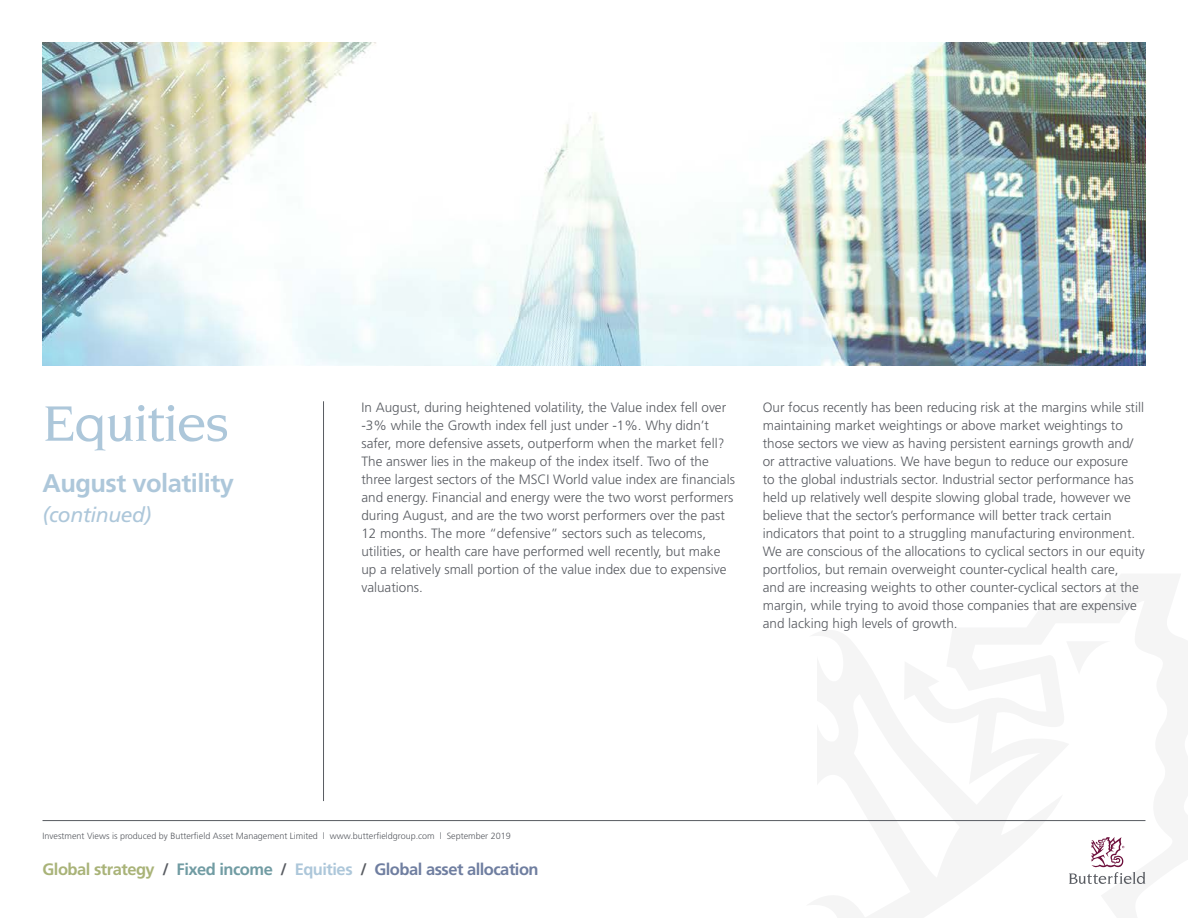
<style>
.page{position:relative;width:1188px;height:918px;background:#fff}
.page>*{position:absolute;margin:0;border:0;box-sizing:border-box;transform-origin:0 0}
.t1{font:500 54px "ITC Novarese";letter-spacing:-.03em;color:#adc7da}
.t2{font:700 25.5px "Frutiger";letter-spacing:-.02em;color:#adc7da}
.t3{font:italic 21px "Frutiger";letter-spacing:-.02em;color:#adc7da}
.t4{font:700 16.5px "Frutiger";letter-spacing:-.03em;color:#6f7ea0}
.t5{font:300 13.5px/18px "Frutiger";color:#585b61}
.t6{font:300 9px "Frutiger";color:#585b61}
.s1{color:#a9b378}
.s2{color:#585b61}
.s3{color:#719ca3}
.s4{color:#adc7da}
</style>
<div class="page">
<hr style="left:323px;top:401px;width:1px;height:400px;background:#585b61">
<hr style="left:43px;top:820px;width:1102px;height:1px;background:#585b61">
<svg style="left:1069px;top:837px;width:76px;height:47px"></svg>
<img style="left:43px;top:43px;width:1102px;height:323px">
<h1 class="t1" style="left:43px;top:393px;width:188px">Equities</h1>
<h2 class="t2" style="left:43px;top:469px;width:193px">August volatility</h2>
<h3 class="t3" style="left:43px;top:503px;width:110px">(continued)</h3>
<p class="t5" style="left:361px;top:398px;width:375px">In August, during heightened volatility, the Value index fell over -3% while the Growth index fell just under -1%. Why didn’t safer, more defensive assets, outperform when the market fell?<br>The answer lies in the makeup of the index itself. Two of the three largest sectors of the MSCI World value index are financials and energy. Financial and energy were the two worst performers during August, and are the two worst performers over the past 12 months. The more “defensive” sectors such as telecoms, utilities, or health care have performed well recently, but make up a relatively small portion of the value index due to expensive valuations.</p>
<p class="t5" style="left:763px;top:398px;width:384px">Our focus recently has been reducing risk at the margins while still maintaining market weightings or above market weightings to those sectors we view as having persistent earnings growth and/ or attractive valuations. We have begun to reduce our exposure<br>to the global industrials sector. Industrial sector performance has held up relatively well despite slowing global trade, however we believe that the sector’s performance will better track certain indicators that point to a struggling manufacturing environment.<br>We are conscious of the allocations to cyclical sectors in our equity portfolios, but remain overweight counter-cyclical health care,<br>and are increasing weights to other counter-cyclical sectors at the margin, while trying to avoid those companies that are expensive and lacking high levels of growth.</p>
<p class="t6" style="left:43px;top:830px;width:470px">Investment Views is produced by Butterfield Asset Management Limited l www.butterfieldgroup.com l September 2019</p>
<p class="t4" style="left:43px;top:860px;width:498px"><span class="s1">Global strategy</span> <span class="s2">/</span> <span class="s3">Fixed income</span> <span class="s2">/</span> <span class="s4">Equities</span> <span class="s2">/</span> Global asset allocation</p>
</div>
